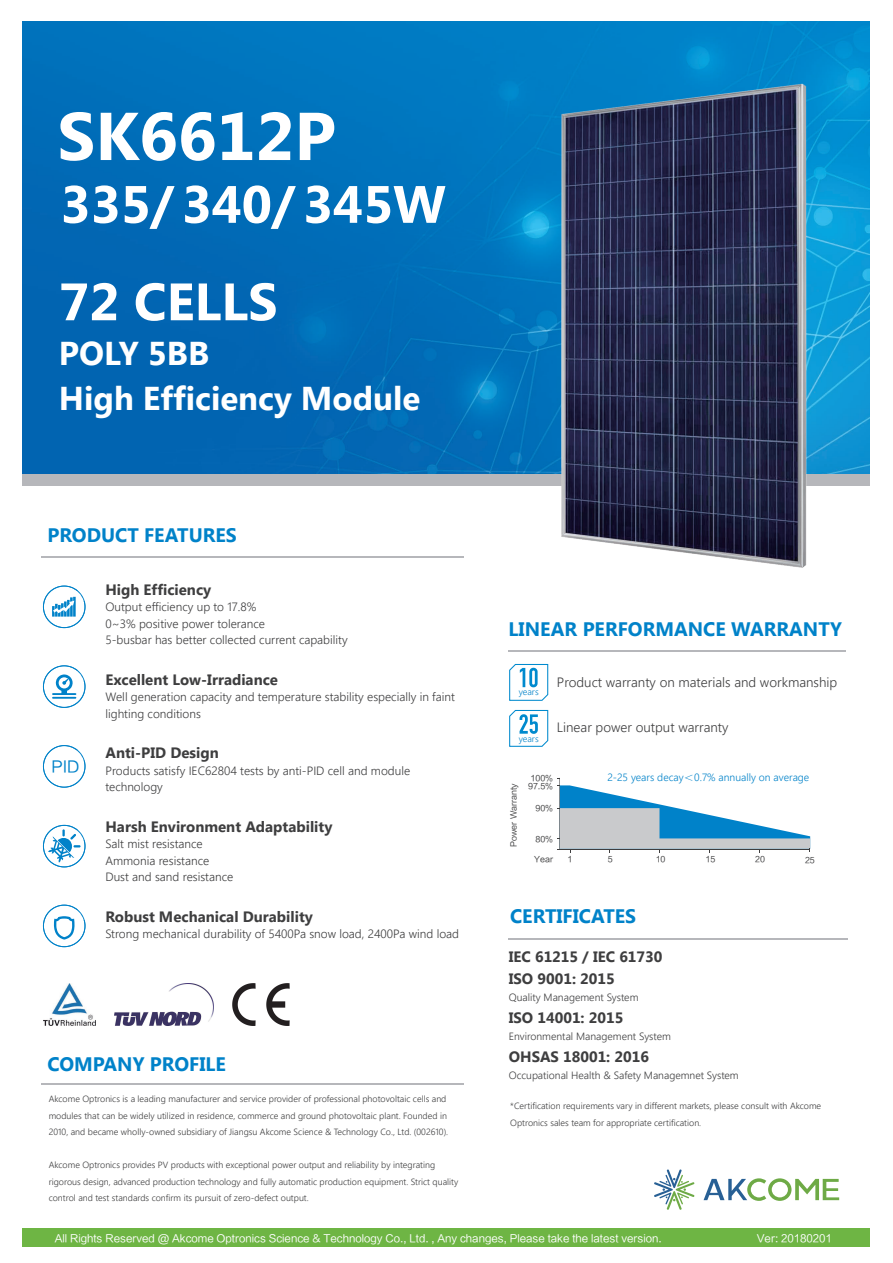
<style>
.page{position:relative;width:893px;height:1263px;background:#fff}
.page>*{position:absolute;margin:0;border:0;box-sizing:border-box;transform-origin:0 0}
.t1{font:700 67.5px "Segoe UI";color:#fff}
.t2{font:700 52.5px "Segoe UI";color:#fff}
.t3{font:700 33px/45px "Segoe UI";color:#fff}
.t4{font:700 19.5px "Segoe UI";color:#0082c9}
.t5{font:15.6px "FZLTHJW GB1 0";color:#0082c9}
.t6{font:700 15px/22.5px "Segoe UI";color:#3e3e3f}
.t7{font:300 13.5px "Segoe UI";color:#3e3e3f}
.t8{font:300 12px/16.5px "Segoe UI";color:#3e3e3f}
.t9{font:10.5px "FZLTHJW GB1 0";color:#fff}
.t10{font:300 10.5px "Segoe UI";color:#3e3e3f}
.t11{font:300 10.5px "Segoe UI";color:#0082c9}
.t12{font:300 9px/16.5px "Segoe UI";color:#3e3e3f}
.t13{font:300 9px "Segoe UI";color:#0082c9}
.t14{font:8.1px/8.2px "FZLTHJW GB1 0";color:#3e3e3f}
.s1{font-family:"Adobe Song Std"}
</style>
<div class="page">
<img style="left:22px;top:22px;width:848px;height:452px">
<div style="left:22px;top:474px;width:848px;height:11px;background:#b6b7bb"></div>
<hr style="left:41px;top:556px;width:422px;height:2px;background:#b6b7bb">
<hr style="left:41px;top:1083px;width:422px;height:2px;background:#b6b7bb">
<div style="left:22px;top:1229px;width:848px;height:18px;background:#6eb544"></div>
<hr style="left:509px;top:938px;width:339px;height:2px;background:#b6b7bb">
<svg style="left:43px;top:825px;width:42px;height:42px"></svg>
<svg style="left:43px;top:586px;width:42px;height:42px"></svg>
<svg style="left:43px;top:665px;width:42px;height:43px"></svg>
<svg style="left:43px;top:905px;width:42px;height:42px"></svg>
<svg style="left:43px;top:745px;width:42px;height:43px"></svg>
<hr style="left:559px;top:778px;width:1px;height:69px;background:#3e3e3f">
<svg style="left:557px;top:785px;width:254px;height:67px"></svg>
<svg style="left:654px;top:1169px;width:40px;height:41px"></svg>
<svg style="left:704px;top:1178px;width:135px;height:23px"></svg>
<svg style="left:509px;top:664px;width:40px;height:37px"></svg>
<svg style="left:509px;top:709px;width:40px;height:38px"></svg>
<img style="left:233px;top:983px;width:56px;height:42px">
<img style="left:115px;top:983px;width:99px;height:42px">
<img style="left:43px;top:983px;width:53px;height:42px">
<img style="left:465px;top:45px;width:402px;height:607px">
<h1 class="t1" style="left:57px;top:88px;width:280px">SK6612P</h1>
<h2 class="t2" style="left:60px;top:167px;width:387px">335/340/345W</h2>
<h2 class="t2" style="left:59px;top:264px;width:220px">72 CELLS</h2>
<h3 class="t3" style="left:59px;top:329px;width:363px">POLY 5BB<br>High Efficiency Module</h3>
<h3 class="t4" style="left:47px;top:522px;width:191px">PRODUCT FEATURES</h3>
<h3 class="t5" style="left:51px;top:758px;width:29px">PID</h3>
<h3 class="t6" style="left:105px;top:577px;width:107px">High Efficiency</h3>
<h3 class="t8" style="left:105px;top:598px;width:244px">Output efficiency up to 17.8%<br>0~3% positive power tolerance<br>5-busbar has better collected current capability</h3>
<h3 class="t6" style="left:105px;top:667px;width:174px">Excellent Low-Irradiance</h3>
<h3 class="t8" style="left:105px;top:688px;width:351px">Well generation capacity and temperature stability especially in faint lighting conditions</h3>
<h3 class="t6" style="left:105px;top:741px;width:115px">Anti-PID Design</h3>
<h3 class="t8" style="left:105px;top:761px;width:306px">Products satisfy IEC62804 tests by anti-PID cell and module technology</h3>
<h3 class="t6" style="left:105px;top:814px;width:228px">Harsh Environment Adaptability</h3>
<h3 class="t8" style="left:105px;top:835px;width:129px">Salt mist resistance<br>Ammonia resistance<br>Dust and sand resistance</h3>
<h3 class="t6" style="left:105px;top:904px;width:209px">Robust Mechanical Durability</h3>
<h3 class="t8" style="left:105px;top:925px;width:355px">Strong mechanical durability of 5400Pa snow load, 2400Pa wind load</h3>
<h3 class="t4" style="left:47px;top:1050px;width:180px">COMPANY PROFILE</h3>
<p class="t12" style="left:49px;top:1090px;width:401px">Akcome Optronics is a leading manufacturer and service provider of professional photovoltaic cells and modules that can be widely utilized in residence, commerce and ground photovoltaic plant. Founded in<br>2010, and became wholly-owned subsidiary of Jiangsu Akcome Science &amp; Technology Co., Ltd. (002610).</p>
<p class="t12" style="left:49px;top:1156px;width:411px">Akcome Optronics provides PV products with exceptional power output and reliability by integrating rigorous design, advanced production technology and fully automatic production equipment. Strict quality control and test standards confirm its pursuit of zero-defect output.</p>
<h3 class="t4" style="left:509px;top:616px;width:335px">LINEAR PERFORMANCE WARRANTY</h3>
<p class="t13" style="left:519px;top:685px;width:22px">years</p>
<p class="t13" style="left:519px;top:732px;width:22px">years</p>
<h3 class="t7" style="left:557px;top:672px;width:282px">Product warranty on materials and workmanship</h3>
<h3 class="t7" style="left:557px;top:717px;width:173px">Linear power output warranty</h3>
<p class="t14" style="left:510px;top:847px;width:65px;rotate:-90deg">Power Warranty</p>
<p class="t14" style="left:528px;top:774px;width:27px">100%<br>97.5%</p>
<p class="t14" style="left:535px;top:805px;width:19px">90%</p>
<p class="t14" style="left:535px;top:835px;width:19px">80%</p>
<p class="t14" style="left:534px;top:855px;width:20px">Year</p>
<p class="t11" style="left:607px;top:769px;width:203px">2-25 years decay<span class="s1">＜</span>0.7% annually on average</p>
<p class="t14" style="left:568px;top:855px;width:6px">1</p>
<p class="t14" style="left:608px;top:855px;width:6px">5</p>
<p class="t14" style="left:656px;top:855px;width:11px">10</p>
<p class="t14" style="left:705px;top:855px;width:11px">15</p>
<p class="t14" style="left:755px;top:855px;width:11px">20</p>
<p class="t14" style="left:805px;top:856px;width:11px">25</p>
<h3 class="t4" style="left:510px;top:902px;width:128px">CERTIFICATES</h3>
<h3 class="t6" style="left:509px;top:944px;width:155px">IEC 61215 / IEC 61730<br>ISO 9001: 2015</h3>
<p class="t10" style="left:509px;top:989px;width:131px">Quality Management System</p>
<h3 class="t6" style="left:509px;top:1006px;width:116px">ISO 14001: 2015</h3>
<p class="t10" style="left:509px;top:1028px;width:164px">Environmental Management System</p>
<h3 class="t6" style="left:509px;top:1045px;width:142px">OHSAS 18001: 2016</h3>
<p class="t10" style="left:509px;top:1067px;width:231px">Occupational Health &amp; Safety Managemnet System</p>
<p class="t12" style="left:510px;top:1098px;width:312px">*Certification requirements vary in different markets, please consult with Akcome<br>Optronics sales team for appropriate certification.</p>
<p class="t9" style="left:55px;top:1232px;width:609px">All Rights Reserved @ Akcome Optronics Science &amp; Technology Co., Ltd. , Any changes, Please take the latest version.</p>
<p class="t9" style="left:757px;top:1233px;width:77px">Ver: 20180201</p>
</div>
